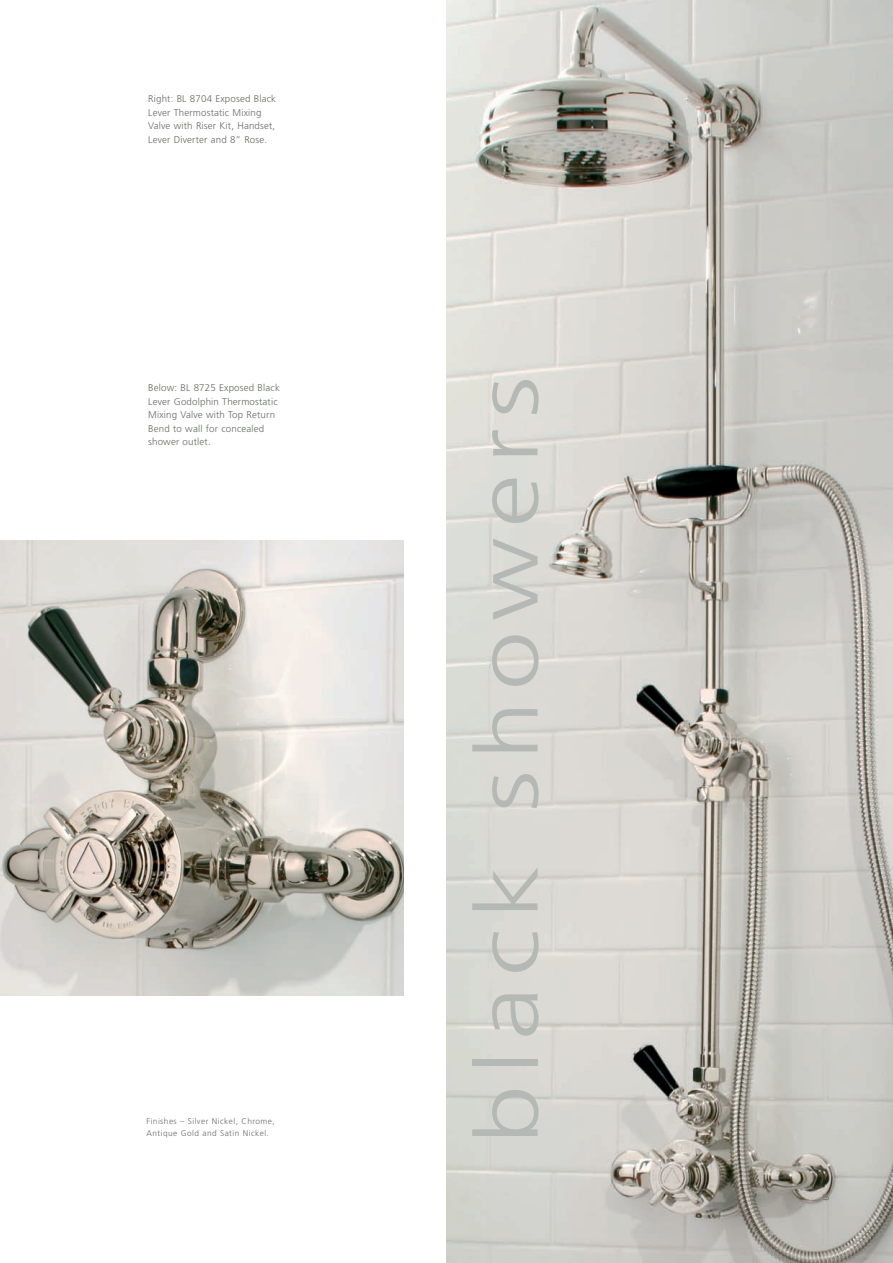
<style>
.page{position:relative;width:893px;height:1263px;background:#fff}
.page>*{position:absolute;margin:0;border:0;box-sizing:border-box;transform-origin:0 0}
.t1{font:300 87px "Frutiger";letter-spacing:.1em;color:#b5b9b5;scale:1.22 1}
.t2{font:300 9.75px/13.5px "Frutiger";letter-spacing:.015em;color:#666b65}
.t3{font:300 9px "AT Sackers Gothic";color:#666b65}
.t4{font:300 8.25px/12px "Frutiger";letter-spacing:.055em;color:#666b65}
</style>
<div class="page">
<img style="left:446px;top:0;width:447px;height:1263px">
<img style="left:0;top:540px;width:404px;height:455px">
<p class="t2" style="left:148px;top:93px;width:129px">Right: BL 8704 Exposed Black<br>Lever Thermostatic Mixing<br>Valve with Riser Kit, Handset,<br>Lever Diverter and 8” Rose.</p>
<p class="t2" style="left:148px;top:382px;width:133px">Below: BL 8725 Exposed Black<br>Lever Godolphin Thermostatic<br>Mixing Valve with Top Return<br>Bend to wall for concealed shower outlet.</p>
<h1 class="t1" style="left:472px;top:1144px;width:630px;rotate:-90deg">black showers</h1>
<p class="t4" style="left:147px;top:1115px;width:130px">Finishes – Silver Nickel, Chrome,<br>Antique Gold and Satin Nickel.</p>
<p class="t3" style="left:822px;top:1193px;width:10px">5</p>
</div>
